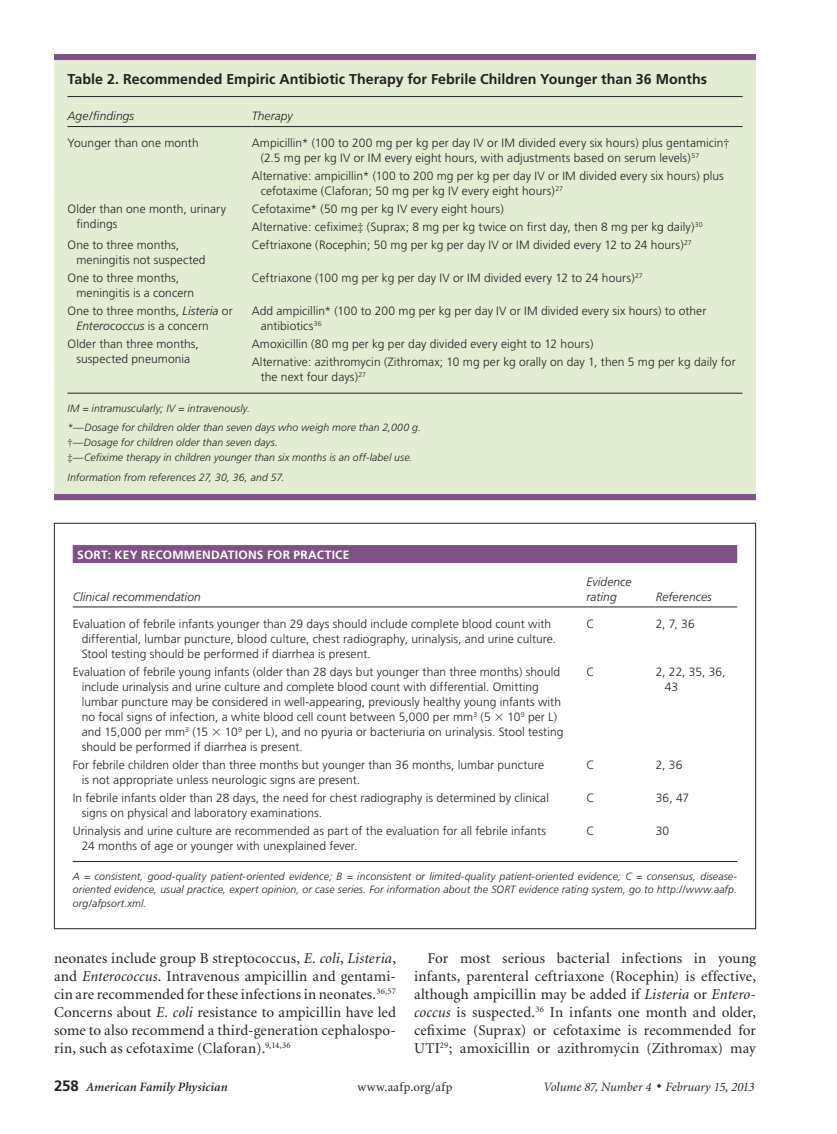
<style>
.page{position:relative;width:837px;height:1134px;background:#fff}
.page>*{position:absolute;margin:0;border:0;box-sizing:border-box;transform-origin:0 0}
.body_noindent{font:15px/18px "Minion";letter-spacing:.01em;color:#231f20;text-align:justify}
.body_text{font:15px/18px "Minion";letter-spacing:.01em;color:#231f20;text-align:justify}
.table_title{font:700 14.25px "Frutiger";letter-spacing:.005em;color:#231f20}
.t1{font:italic 12.75px "Minion";color:#231f20}
.t2{font:italic 600 12.75px "Minion";letter-spacing:.005em;color:#231f20}
.t3{font:12.75px "Minion";letter-spacing:.03em;color:#231f20}
.table_data{font:300 12px/15px "Frutiger";letter-spacing:.005em;color:#231f20}
.table_head1{font:italic 300 12px/15px "Frutiger";letter-spacing:.005em;color:#231f20}
.table_title_SORT{font:700 12px "Frutiger";letter-spacing:.02em;color:#fff}
.table_fig_note{font:italic 300 10.5px/13.5px "Frutiger";letter-spacing:.01em;color:#231f20;text-align:justify}
.table_note_rule{font:italic 300 10.5px "Frutiger";letter-spacing:.01em;color:#231f20}
.s1{font-family:"Times";font-weight:400}
.s2{font-style:italic}
.s3{font-family:"Times";font-weight:400;font-style:normal}
.s4{font-family:"Universal Std Greekw Math Pi";font-weight:400}
.s5{font-family:"Frutiger";font-weight:700;font-style:normal;font-size:15px}
</style>
<div class="page">
<div style="left:54px;top:54px;width:702px;height:446px;background:#e3edd4"></div>
<div style="left:54px;top:54px;width:702px;height:6px;background:#7f5186"></div>
<hr style="left:68px;top:96px;width:674px;height:1px;background:#231f20">
<hr style="left:68px;top:126px;width:184px;height:1px;background:#231f20">
<hr style="left:252px;top:126px;width:491px;height:1px;background:#231f20">
<hr style="left:68px;top:393px;width:674px;height:1px;background:#231f20">
<div style="left:54px;top:494px;width:702px;height:6px;background:#7f5186"></div>
<div style="left:73px;top:545px;width:664px;height:18px;background:#7f5186"></div>
<hr style="left:73px;top:607px;width:513px;height:1px;background:#231f20">
<hr style="left:586px;top:607px;width:70px;height:1px;background:#231f20">
<hr style="left:656px;top:607px;width:81px;height:1px;background:#231f20">
<hr style="left:73px;top:861px;width:664px;height:1px;background:#231f20">
<p class="table_title" style="left:68px;top:71px;width:641px">Table 2. Recommended Empiric Antibiotic Therapy for Febrile Children Younger than 36 Months</p>
<p class="table_head1" style="left:68px;top:109px;width:68px">Age/findings</p>
<p class="table_head1" style="left:252px;top:109px;width:43px">Therapy</p>
<p class="table_data" style="left:68px;top:136px;width:133px">Younger than one month</p>
<p class="table_data" style="left:261px;top:136px;width:470px;text-indent:-9px">Ampicillin* (100 to 200 mg per kg per day IV or IM divided every six hours) plus gentamicin<span class="s1">† </span>(2.5 mg per kg IV or IM every eight hours, with adjustments based on serum levels)<sup>57</sup></p>
<p class="table_data" style="left:261px;top:169px;width:465px;text-indent:-9px">Alternative: ampicillin* (100 to 200 mg per kg per day IV or IM divided every six hours) plus cefotaxime (Claforan; 50 mg per kg IV every eight hours)<sup>27</sup></p>
<p class="table_data" style="left:76px;top:202px;width:151px;text-indent:-9px">Older than one month, urinary findings</p>
<p class="table_data" style="left:252px;top:202px;width:254px">Cefotaxime* (50 mg per kg IV every eight hours)</p>
<p class="table_data" style="left:252px;top:220px;width:453px">Alternative: cefixime<span class="s1">‡</span> (Suprax; 8 mg per kg twice on first day, then 8 mg per kg daily)<sup>30</sup></p>
<p class="table_data" style="left:76px;top:238px;width:131px;text-indent:-9px">One to three months, meningitis not suspected</p>
<p class="table_data" style="left:252px;top:238px;width:442px">Ceftriaxone (Rocephin; 50 mg per kg per day IV or IM divided every 12 to 24 hours)<sup>27</sup></p>
<p class="table_data" style="left:76px;top:271px;width:119px;text-indent:-9px">One to three months, meningitis is a concern</p>
<p class="table_data" style="left:252px;top:271px;width:393px">Ceftriaxone (100 mg per kg per day IV or IM divided every 12 to 24 hours)<sup>27</sup></p>
<p class="table_data" style="left:76px;top:304px;width:158px;text-indent:-9px">One to three months, <span class="s2">Listeria</span> or<br><span class="s2">Enterococcus</span> is a concern</p>
<p class="table_data" style="left:261px;top:304px;width:447px;text-indent:-9px">Add ampicillin* (100 to 200 mg per kg per day IV or IM divided every six hours) to other antibiotics<sup>36</sup></p>
<p class="table_data" style="left:68px;top:337px;width:133px;text-align:center">Older than three months, suspected pneumonia</p>
<p class="table_data" style="left:252px;top:337px;width:343px">Amoxicillin (80 mg per kg per day divided every eight to 12 hours)</p>
<p class="table_data" style="left:261px;top:355px;width:476px;text-indent:-9px">Alternative: azithromycin (Zithromax; 10 mg per kg orally on day 1, then 5 mg per kg daily for the next four days)<sup>27</sup></p>
<p class="table_fig_note" style="left:68px;top:401px;width:184px">IM = intramuscularly; IV = intravenously.</p>
<p class="table_fig_note" style="left:68px;top:421px;width:355px">*—Dosage for children older than seven days who weigh more than 2,000 g.</p>
<p class="table_fig_note" style="left:68px;top:436px;width:212px"><span class="s3">†</span>—Dosage for children older than seven days.</p>
<p class="table_fig_note" style="left:68px;top:451px;width:347px"><span class="s3">‡</span>—Cefixime therapy in children younger than six months is an off-label use.</p>
<p class="table_note_rule" style="left:68px;top:471px;width:218px">Information from references 27, 30, 36, and 57.</p>
<p class="table_title_SORT" style="left:77px;top:547px;width:274px">SORT: KEY RECOMMENDATIONS FOR PRACTICE</p>
<p class="table_head1" style="left:73px;top:589px;width:130px">Clinical recommendation</p>
<p class="table_head1" style="left:586px;top:574px;width:47px">Evidence rating</p>
<p class="table_head1" style="left:656px;top:589px;width:58px">References</p>
<p class="table_data" style="left:82px;top:616px;width:476px;text-indent:-9px">Evaluation of febrile infants younger than 29 days should include complete blood count with differential, lumbar puncture, blood culture, chest radiography, urinalysis, and urine culture.<br>Stool testing should be performed if diarrhea is present.</p>
<p class="table_data" style="left:586px;top:616px;width:10px">C</p>
<p class="table_data" style="left:656px;top:616px;width:40px">2, 7, 36</p>
<p class="table_data" style="left:82px;top:664px;width:483px;text-indent:-9px">Evaluation of febrile young infants (older than 28 days but younger than three months) should include urinalysis and urine culture and complete blood count with differential. Omitting lumbar puncture may be considered in well-appearing, previously healthy young infants with no focal signs of infection, a white blood cell count between 5,000 per mm<sup>3</sup> (5 <span class="s4">×</span> 10<sup>9</sup> per L) and 15,000 per mm<sup>3</sup> (15 <span class="s4">×</span> 10<sup>9</sup> per L), and no pyuria or bacteriuria on urinalysis. Stool testing should be performed if diarrhea is present.</p>
<p class="table_data" style="left:586px;top:664px;width:10px">C</p>
<p class="table_data" style="left:665px;top:664px;width:62px;text-indent:-9px">2, 22, 35, 36,<br>43</p>
<p class="table_data" style="left:82px;top:757px;width:464px;text-indent:-9px">For febrile children older than three months but younger than 36 months, lumbar puncture is not appropriate unless neurologic signs are present.</p>
<p class="table_data" style="left:586px;top:757px;width:10px">C</p>
<p class="table_data" style="left:656px;top:757px;width:28px">2, 36</p>
<p class="table_data" style="left:82px;top:790px;width:469px;text-indent:-9px">In febrile infants older than 28 days, the need for chest radiography is determined by clinical signs on physical and laboratory examinations.</p>
<p class="table_data" style="left:586px;top:790px;width:10px">C</p>
<p class="table_data" style="left:656px;top:790px;width:35px">36, 47</p>
<p class="table_data" style="left:82px;top:823px;width:466px;text-indent:-9px">Urinalysis and urine culture are recommended as part of the evaluation for all febrile infants<br>24 months of age or younger with unexplained fever.</p>
<p class="table_data" style="left:586px;top:823px;width:10px">C</p>
<p class="table_data" style="left:656px;top:823px;width:15px">30</p>
<p class="table_fig_note" style="left:73px;top:870px;width:666px">A = consistent, good-quality patient-oriented evidence; B = inconsistent or limited-quality patient-oriented evidence; C = consensus, disease&shy;oriented evidence, usual practice, expert opinion, or case series. For information about the SORT evidence rating system, go to http://www.aafp. org/afpsort.xml.</p>
<p class="body_noindent" style="left:54px;top:950px;width:344px">neonates include group B streptococcus, <span class="s2">E. coli</span>, <span class="s2">Listeria</span>, and <span class="s2">Enterococcus</span>. Intravenous ampicillin and gentami&shy;cin are recommended for these infections in neonates.<sup>36,57<br></sup>Concerns about <span class="s2">E. coli</span> resistance to ampicillin have led some to also recommend a third-generation cephalospo&shy;rin, such as cefotaxime (Claforan).<sup>9,14,36</sup></p>
<p class="body_text" style="left:414px;top:950px;width:344px;text-indent:14px">For most serious bacterial infections in young infants, parenteral ceftriaxone (Rocephin) is effective, although ampicillin may be added if <span class="s2">Listeria</span> or <span class="s2">Entero&shy;coccus</span> is suspected.<sup>36</sup> In infants one month and older, cefixime (Suprax) or cefotaxime is recommended for UTI<sup>29</sup>; amoxicillin or azithromycin (Zithromax) may</p>
<p class="t2" style="left:54px;top:1080px;width:175px"><span class="s5">258</span> American Family Physician</p>
<p class="t3" style="left:357px;top:1080px;width:97px">www.aafp.org/afp</p>
<p class="t1" style="left:543px;top:1080px;width:213px">Volume 87, Number 4 ◆ February 15, 2013</p>
</div>
